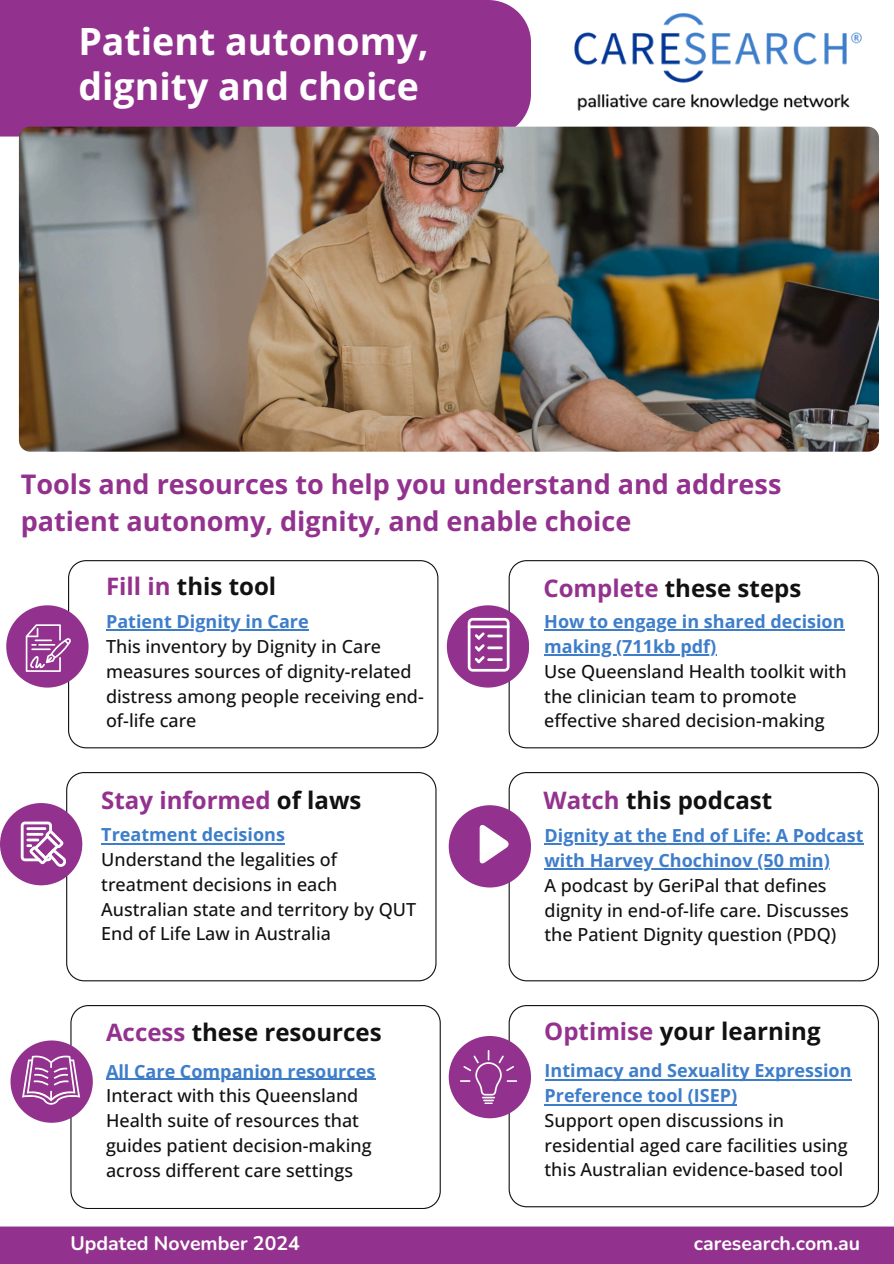
<style>
.page{position:relative;width:894px;height:1264px;background:#fff}
.page>*{position:absolute;margin:0;border:0;box-sizing:border-box;transform-origin:0 0}
.t1{font:700 37.5px/45px "Open Sans";color:#fff}
.t2{font:700 27px/37px "Open Sans";color:#93328e}
.t3{font:700 24px "Open Sans";color:#111}
.t4{font:700 24px "Open Sans";color:#93328e}
.t5{font:700 19.5px "Nunito";color:#fff}
.t6{font:500 18px/24.8px "Open Sans";color:#111}
.t7{font:700 18px/24.8px "Open Sans";color:#3d7dca}
.s1{color:#93328e}
.s2{color:#111}
</style>
<div class="page">
<div style="left:0;top:0;width:531px;height:136px;background:#93328e"></div>
<svg style="left:68px;top:560px;width:370px;height:188px"></svg>
<svg style="left:572px;top:1207px;width:20px;height:1px"></svg>
<div style="left:6px;top:605px;width:82px;height:82px;background:#93328e;border-radius:50%"></div>
<svg style="left:66px;top:772px;width:370px;height:209px"></svg>
<div style="left:0;top:803px;width:82px;height:82px;background:#93328e;border-radius:50%"></div>
<svg style="left:508px;top:560px;width:370px;height:188px"></svg>
<div style="left:446px;top:605px;width:83px;height:82px;background:#93328e;border-radius:50%"></div>
<svg style="left:508px;top:772px;width:370px;height:209px"></svg>
<div style="left:448px;top:805px;width:83px;height:82px;background:#93328e;border-radius:50%"></div>
<svg style="left:70px;top:1005px;width:370px;height:203px"></svg>
<div style="left:10px;top:1040px;width:83px;height:82px;background:#93328e;border-radius:50%"></div>
<svg style="left:508px;top:1005px;width:370px;height:202px"></svg>
<div style="left:448px;top:1035px;width:83px;height:83px;background:#93328e;border-radius:50%"></div>
<svg style="left:479px;top:825px;width:29px;height:38px"></svg>
<svg style="left:26px;top:624px;width:45px;height:47px"></svg>
<svg style="left:467px;top:618px;width:42px;height:53px"></svg>
<hr style="left:467px;top:625px;width:42px;height:3px;background:#fff">
<hr style="left:487px;top:634px;width:15px;height:3px;background:#fff">
<hr style="left:487px;top:646px;width:15px;height:3px;background:#fff">
<hr style="left:487px;top:658px;width:15px;height:3px;background:#fff">
<svg style="left:21px;top:821px;width:45px;height:45px"></svg>
<div style="left:0;top:1226px;width:893px;height:37px;background:#93328e"></div>
<svg style="left:22px;top:1055px;width:58px;height:49px"></svg>
<svg style="left:460px;top:1050px;width:57px;height:53px"></svg>
<hr style="left:106px;top:629px;width:70px;height:1px;background:#3d7dca">
<hr style="left:176px;top:629px;width:133px;height:1px;background:#3d7dca">
<img style="left:574px;top:13px;width:288px;height:98px">
<hr style="left:544px;top:629px;width:300px;height:1px;background:#3d7dca">
<img style="left:19px;top:127px;width:859px;height:324px;border-radius:11px">
<hr style="left:544px;top:654px;width:172px;height:1px;background:#3d7dca">
<hr style="left:544px;top:843px;width:319px;height:1px;background:#3d7dca">
<hr style="left:544px;top:868px;width:208px;height:1px;background:#3d7dca">
<hr style="left:752px;top:868px;width:77px;height:1px;background:#3d7dca">
<hr style="left:106px;top:1078px;width:269px;height:1px;background:#3d7dca">
<hr style="left:101px;top:843px;width:184px;height:1px;background:#3d7dca">
<hr style="left:544px;top:1079px;width:307px;height:1px;background:#3d7dca">
<hr style="left:544px;top:1104px;width:192px;height:1px;background:#3d7dca">
<h1 class="t1" style="left:78px;top:18px;width:351px">Patient autonomy, dignity and choice</h1>
<p class="t2" style="left:21px;top:464px;width:762px">Tools and resources to help you understand and address patient autonomy, dignity, and enable choice</p>
<p class="t3" style="left:106px;top:569px;width:172px"><span class="s1">Fill in</span> this tool</p>
<p class="t7" style="left:106px;top:609px;width:204px">Patient Dignity in Care</p>
<p class="t6" style="left:106px;top:633px;width:319px">This inventory by Dignity in Care measures sources of dignity-related distress among people receiving end&shy;of-life care</p>
<p class="t3" style="left:543px;top:571px;width:259px"><span class="s1">Complete</span> these steps</p>
<p class="t7" style="left:544px;top:609px;width:302px">How to engage in shared decision making (711kb pdf)</p>
<p class="t6" style="left:544px;top:658px;width:304px">Use Queensland Health toolkit with the clinician team to promote effective shared decision-making</p>
<h3 class="t4" style="left:101px;top:783px;width:262px">Stay informed <span class="s2">of laws</span></h3>
<p class="t7" style="left:101px;top:822px;width:185px">Treatment decisions</p>
<p class="t6" style="left:101px;top:846px;width:316px">Understand the legalities of treatment decisions in each<br>Australian state and territory by QUT<br>End of Life Law in Australia</p>
<h3 class="t3" style="left:106px;top:1015px;width:277px"><span class="s1">Access</span> these resources</h3>
<p class="t7" style="left:106px;top:1058px;width:270px">All Care Companion resources</p>
<p class="t6" style="left:106px;top:1082px;width:267px">Interact with this Queensland<br>Health suite of resources that guides patient decision-making across different care settings</p>
<h3 class="t3" style="left:543px;top:783px;width:230px"><span class="s1">Watch</span> this podcast</h3>
<p class="t7" style="left:544px;top:822px;width:320px">Dignity at the End of Life: A Podcast with Harvey Chochinov (50 min)</p>
<p class="t6" style="left:544px;top:872px;width:306px">A podcast by GeriPal that defines dignity in end-of-life care. Discusses the Patient Dignity question (PDQ)</p>
<h3 class="t3" style="left:544px;top:1014px;width:278px"><span class="s1">Optimise</span> your learning</h3>
<p class="t7" style="left:544px;top:1057px;width:308px">Intimacy and Sexuality Expression<br>Preference tool (ISEP)</p>
<p class="t6" style="left:544px;top:1107px;width:304px">Support open discussions in residential aged care facilities using this Australian evidence-based tool</p>
<p class="t5" style="left:70px;top:1230px;width:231px">Updated November 2024</p>
<p class="t5" style="left:693px;top:1230px;width:168px">caresearch.com.au</p>
</div>
